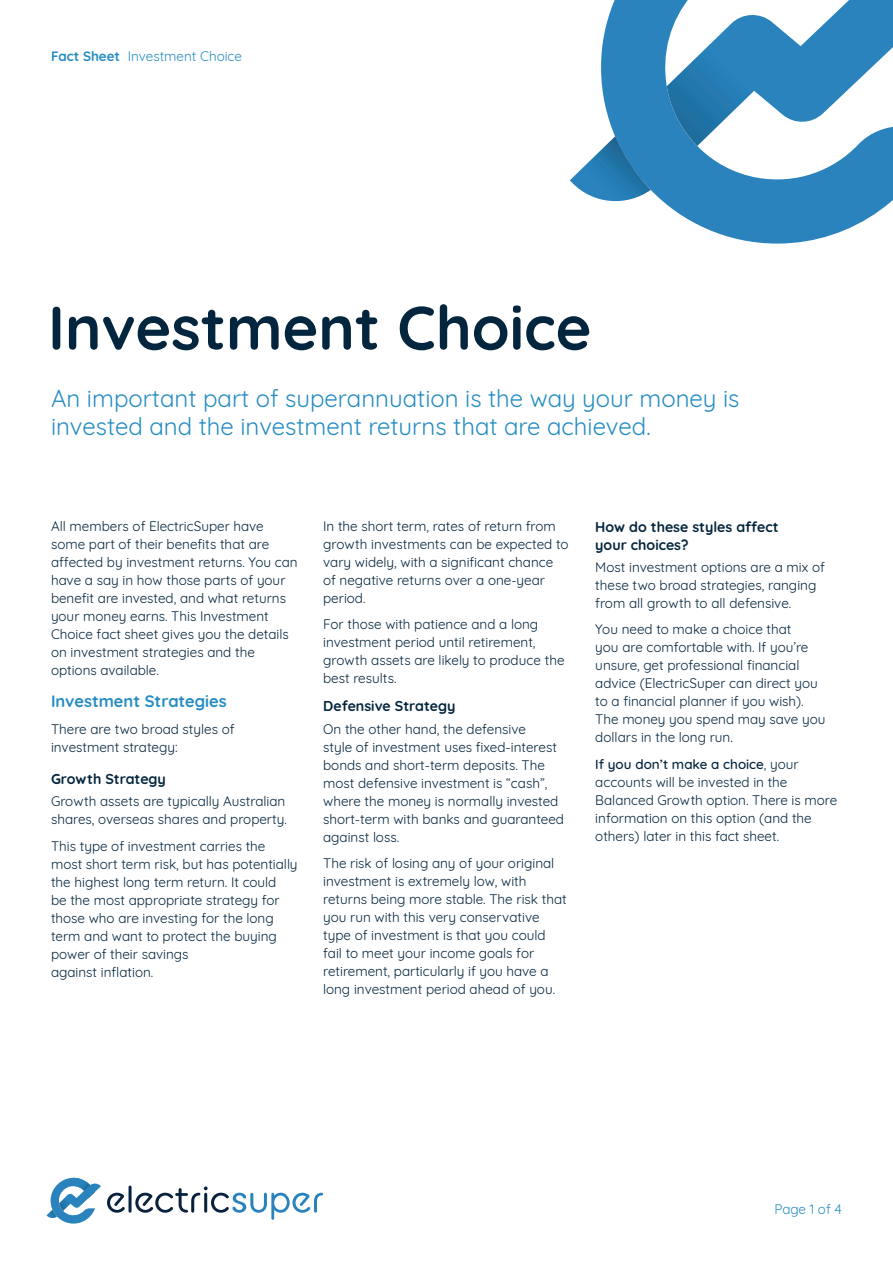
<style>
.page{position:relative;width:893px;height:1263px;background:#fff}
.page>*{position:absolute;margin:0;border:0;box-sizing:border-box;transform-origin:0 0}
.t1{font:700 61.5px "Quicksand";color:#03253d}
.Sub_Headings_Small{font:24px/28.5px "Quicksand";color:#258cc2}
.Sub_Headings_Small-2{font:700 16.5px "Quicksand";color:#258cc2}
.Sub_Headings_Small-3{font:700 14.25px/18px "Quicksand";color:#03253d}
.t2{font:13.5px/18px "Quicksand";color:#03253d}
.Sub_Headings_Small-4{font:13.5px "Quicksand";color:#258cc2}
.s1{font-weight:700}
.s2{font-weight:500}
</style>
<div class="page">
<svg style="left:107px;top:1185px;width:216px;height:35px"></svg>
<svg style="left:47px;top:1178px;width:54px;height:45px"></svg>
<svg style="left:601px;top:0;width:292px;height:244px;fill:#2a83bd"></svg>
<svg style="left:667px;top:0;width:226px;height:146px"></svg>
<svg style="left:570px;top:136px;width:81px;height:71px"></svg>
<p class="Sub_Headings_Small-4" style="left:51px;top:46px;width:193px"><span class="s1">Fact Sheet</span> Investment Choice</p>
<p class="t1" style="left:48px;top:277px;width:545px">Investment Choice</p>
<p class="Sub_Headings_Small" style="left:51px;top:381px;width:690px">An important part of superannuation is the way your money is invested and the investment returns that are achieved.</p>
<p class="t2" style="left:51px;top:516px;width:248px">All members of ElectricSuper have some part of their benefits that are affected by investment returns. You can have a say in how those parts of your benefit are invested, and what returns your money earns. This Investment Choice fact sheet gives you the details on investment strategies and the options available.</p>
<p class="Sub_Headings_Small-2" style="left:51px;top:688px;width:177px">Investment Strategies</p>
<p class="t2" style="left:51px;top:718px;width:185px">There are two broad styles of investment strategy:</p>
<p class="Sub_Headings_Small-3" style="left:51px;top:769px;width:116px">Growth Strategy</p>
<p class="t2" style="left:51px;top:791px;width:237px">Growth assets are typically Australian shares, overseas shares and property.</p>
<p class="t2" style="left:51px;top:835px;width:248px">This type of investment carries the most short term risk, but has potentially the highest long term return. It could<br>be the most appropriate strategy for those who are investing for the long term and want to protect the buying power of their savings<br>against inflation.</p>
<p class="t2" style="left:323px;top:516px;width:247px">In the short term, rates of return from growth investments can be expected to vary widely, with a significant chance of negative returns over a one-year period.</p>
<p class="t2" style="left:323px;top:614px;width:243px">For those with patience and a long investment period until retirement, growth assets are likely to produce the best results.</p>
<p class="Sub_Headings_Small-3" style="left:323px;top:696px;width:134px">Defensive Strategy</p>
<p class="t2" style="left:323px;top:718px;width:242px">On the other hand, the defensive<br>style of investment uses fixed-interest bonds and short-term deposits. The most defensive investment is “cash”, where the money is normally invested short-term with banks and guaranteed against loss.</p>
<p class="t2" style="left:323px;top:853px;width:245px">The risk of losing any of your original investment is extremely low, with returns being more stable. The risk that you run with this very conservative type of investment is that you could fail to meet your income goals for retirement, particularly if you have a long investment period ahead of you.</p>
<p class="Sub_Headings_Small-3" style="left:595px;top:516px;width:185px">How do these styles affect your choices?</p>
<p class="t2" style="left:595px;top:557px;width:231px">Most investment options are a mix of these two broad strategies, ranging from all growth to all defensive.</p>
<p class="t2" style="left:595px;top:619px;width:232px">You need to make a choice that<br>you are comfortable with. If you’re unsure, get professional financial advice (ElectricSuper can direct you to a financial planner if you wish).<br>The money you spend may save you dollars in the long run.</p>
<p class="t2" style="left:595px;top:754px;width:243px"><span class="s2">If you don’t make a choice</span>, your accounts will be invested in the Balanced Growth option. There is more information on this option (and the others) later in this fact sheet.</p>
<p class="Sub_Headings_Small-4" style="left:774px;top:1199px;width:69px">Page 1 of 4</p>
</div>
